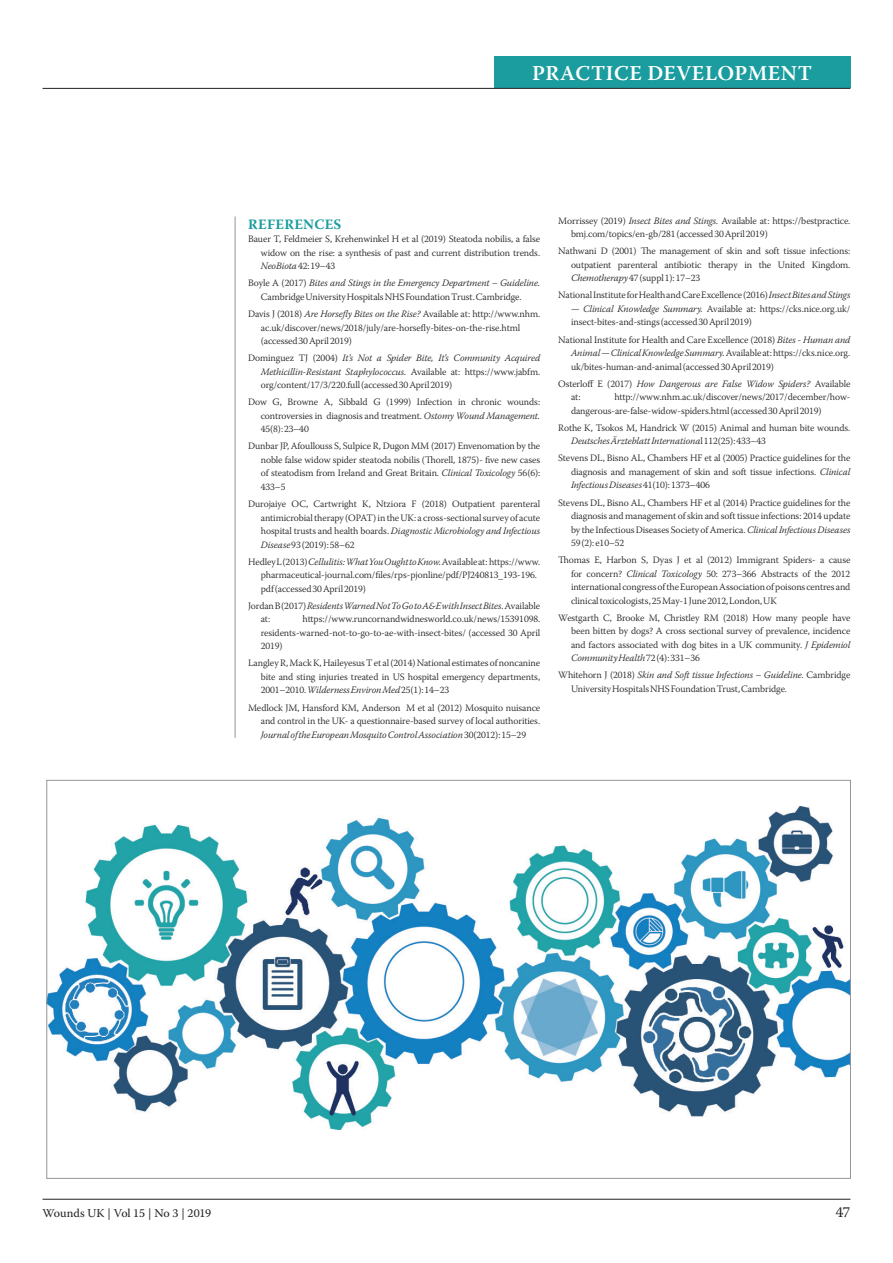
<style>
.page{position:relative;width:893px;height:1263px;background:#fff}
.page>*{position:absolute;margin:0;border:0;box-sizing:border-box;transform-origin:0 0}
.t1{font:600 21px "Warnock Pro";letter-spacing:.025em;color:#fff}
.t2{font:15px "Warnock Pro";color:#231f20}
.t3{font:700 14.25px "Warnock Pro";letter-spacing:.02em;color:#1b9c9e}
.t4{font:12px "Warnock Pro";letter-spacing:-.005em;color:#231f20}
.t5{font:300 9.75px/13.5px "Warnock Pro";letter-spacing:-.01em;color:#231f20;text-align:justify}
.t6{font:italic 300 9.75px/13.5px "Warnock Pro";letter-spacing:-.01em;color:#231f20}
.s1{font-style:italic}
.s2{font-style:normal}
</style>
<div class="page">
<div style="left:494px;top:57px;width:356px;height:31px;background:#1b9c9e"></div>
<hr style="left:43px;top:88px;width:807px;height:1px;background:#231f20">
<hr style="left:43px;top:1199px;width:807px;height:1px;background:#231f20">
<hr style="left:235px;top:216px;width:1px;height:522px;background:#939598">
<img style="left:49px;top:806px;width:800px;height:324px">
<h1 class="t1" style="left:532px;top:60px;width:282px">PRACTICE DEVELOPMENT</h1>
<h3 class="t3" style="left:248px;top:215px;width:95px">REFERENCES</h3>
<p class="t5" style="left:261px;top:232px;width:281px;text-indent:-13px">Bauer T, Feldmeier S, Krehenwinkel H et al (2019) Steatoda nobilis, a false widow on the rise: a synthesis of past and current distribution trends.<br><span class="s1">NeoBiota</span> 42: 19–43</p>
<p class="t5" style="left:248px;top:276px;width:294px;text-align:center">Boyle A (2017) <span class="s1">Bites and Stings in the Emergency Department – Guideline.<br></span>Cambridge University Hospitals NHS Foundation Trust. Cambridge.</p>
<p class="t5" style="left:261px;top:307px;width:281px;text-align:left;text-indent:-13px">Davis J (2018) <span class="s1">Are Horsefly Bites on the Rise?</span> Available at: http://www.nhm. ac.uk/discover/news/2018/july/are-horsefly-bites-on-the-rise.html (accessed 30 April 2019)</p>
<p class="t5" style="left:261px;top:351px;width:281px;text-indent:-13px">Dominguez TJ (2004) <span class="s1">It’s Not a Spider Bite, It’s Community Acquired Methicillin-Resistant Staphylococcus.</span> Available at: https://www.jabfm. org/content/17/3/220.full (accessed 30 April 2019)</p>
<p class="t5" style="left:261px;top:395px;width:281px;text-indent:-13px">Dow G, Browne A, Sibbald G (1999) Infection in chronic wounds: controversies in diagnosis and treatment. <span class="s1">Ostomy Wound Management.<br></span>45(8): 23–40</p>
<p class="t5" style="left:261px;top:439px;width:281px;text-indent:-13px">Dunbar JP, Afoullouss S, Sulpice R, Dugon MM (2017) Envenomation by the noble false widow spider steatoda nobilis (Thorell, 1875)- five new cases of steatodism from Ireland and Great Britain. <span class="s1">Clinical Toxicology</span> 56(6):<br>433–5</p>
<p class="t5" style="left:261px;top:497px;width:281px;text-indent:-13px">Durojaiye OC, Cartwright K, Ntziora F (2018) Outpatient parenteral antimicrobial therapy (OPAT) in the UK: a cross-sectional survey of acute hospital trusts and health boards. <span class="s1">Diagnostic Microbiology and Infectious Disease</span> 93 (2019): 58–62</p>
<p class="t5" style="left:261px;top:554px;width:281px;text-align:left;text-indent:-13px">Hedley L (2013) <span class="s1">Cellulitis: What You Ought to Know.</span> Available at: https://www. pharmaceutical-journal.com/files/rps-pjonline/pdf/PJ240813_193-196. pdf (accessed 30 April 2019)</p>
<p class="t6" style="left:261px;top:599px;width:281px;text-indent:-13px"><span class="s2">Jordan B (2017)</span> Residents Warned Not To Go to A&amp;E with Insect Bites. <span class="s2">Available at:</span></p>
<p class="t5" style="left:261px;top:612px;width:281px;text-indent:42px">https://www.runcornandwidnesworld.co.uk/news/15391098. residents-warned-not-to-go-to-ae-with-insect-bites/ (accessed 30 April 2019)</p>
<p class="t5" style="left:261px;top:656px;width:281px;text-indent:-13px">Langley R, Mack K, Haileyesus T et al (2014) National estimates of noncanine bite and sting injuries treated in US hospital emergency departments, 2001–2010. <span class="s1">Wilderness Environ Med</span> 25(1): 14–23</p>
<p class="t5" style="left:261px;top:700px;width:281px;text-indent:-13px">Medlock JM, Hansford KM, Anderson M et al (2012) Mosquito nuisance and control in the UK- a questionnaire-based survey of local authorities.<br><span class="s1">Journal of the European Mosquito Control Association</span> 30(2012): 15–29</p>
<p class="t5" style="left:571px;top:214px;width:281px;text-indent:-13px">Morrissey (2019) <span class="s1">Insect Bites and Stings.</span> Available at: https://bestpractice. bmj.com/topics/en-gb/281 (accessed 30 April 2019)</p>
<p class="t5" style="left:571px;top:244px;width:281px;text-indent:-13px">Nathwani D (2001) The management of skin and soft tissue infections: outpatient parenteral antibiotic therapy in the United Kingdom.<br><span class="s1">Chemotherapy</span> 47 (suppl 1): 17–23</p>
<p class="t5" style="left:558px;top:288px;width:294px">National Institute for Health and Care Excellence (2016) <span class="s1">Insect Bites and Stings</span></p>
<p class="t5" style="left:571px;top:302px;width:281px"><span class="s1">— Clinical Knowledge Summary.</span> Available at: https://cks.nice.org.uk/ insect-bites-and-stings (accessed 30 April 2019)</p>
<p class="t5" style="left:571px;top:332px;width:281px;text-indent:-13px">National Institute for Health and Care Excellence (2018) <span class="s1">Bites - Human and Animal — Clinical Knowledge Summary.</span> Available at: https://cks.nice.org. uk/bites-human-and-animal (accessed 30 April 2019)</p>
<p class="t6" style="left:571px;top:377px;width:281px;text-indent:-13px"><span class="s2">Osterloff E (2017)</span> How Dangerous are False Widow Spiders? <span class="s2">Available at:</span></p>
<p class="t5" style="left:571px;top:390px;width:281px;text-indent:43px">http://www.nhm.ac.uk/discover/news/2017/december/how&shy;dangerous-are-false-widow-spiders.html (accessed 30 April 2019)</p>
<p class="t5" style="left:571px;top:421px;width:281px;text-indent:-13px">Rothe K, Tsokos M, Handrick W (2015) Animal and human bite wounds.<br><span class="s1">Deutsches Ärzteblatt Internationa</span>l 112(25): 433–43</p>
<p class="t5" style="left:571px;top:451px;width:281px;text-indent:-13px">Stevens DL, Bisno AL, Chambers HF et al (2005) Practice guidelines for the diagnosis and management of skin and soft tissue infections. <span class="s1">Clinical Infectious Diseases</span> 41(10): 1373–406</p>
<p class="t5" style="left:571px;top:495px;width:281px;text-indent:-13px">Stevens DL, Bisno AL, Chambers HF et al (2014) Practice guidelines for the diagnosis and management of skin and soft tissue infections: 2014 update by the Infectious Diseases Society of America. <span class="s1">Clinical Infectious Diseases </span>59 (2): e10–52</p>
<p class="t5" style="left:571px;top:553px;width:281px;text-indent:-13px">Thomas E, Harbon S, Dyas J et al (2012) Immigrant Spiders- a cause for concern? <span class="s1">Clinical Toxicology</span> 50: 273–366 Abstracts of the 2012 international congress of the European Association of poisons centres and clinical toxicologists, 25 May-1 June 2012, London, UK</p>
<p class="t5" style="left:571px;top:611px;width:281px;text-indent:-13px">Westgarth C, Brooke M, Christley RM (2018) How many people have been bitten by dogs? A cross sectional survey of prevalence, incidence and factors associated with dog bites in a UK community. <span class="s1">J Epidemiol Community Health</span> 72 (4): 331–36</p>
<p class="t5" style="left:571px;top:668px;width:281px;text-indent:-13px">Whitehorn J (2018) <span class="s1">Skin and Soft tissue Infections – Guideline.</span> Cambridge<br>University Hospitals NHS Foundation Trust, Cambridge.</p>
<p class="t4" style="left:43px;top:1205px;width:170px">Wounds UK | Vol 15 | No 3 | 2019</p>
<h2 class="t2" style="left:836px;top:1203px;width:16px">47</h2>
</div>
